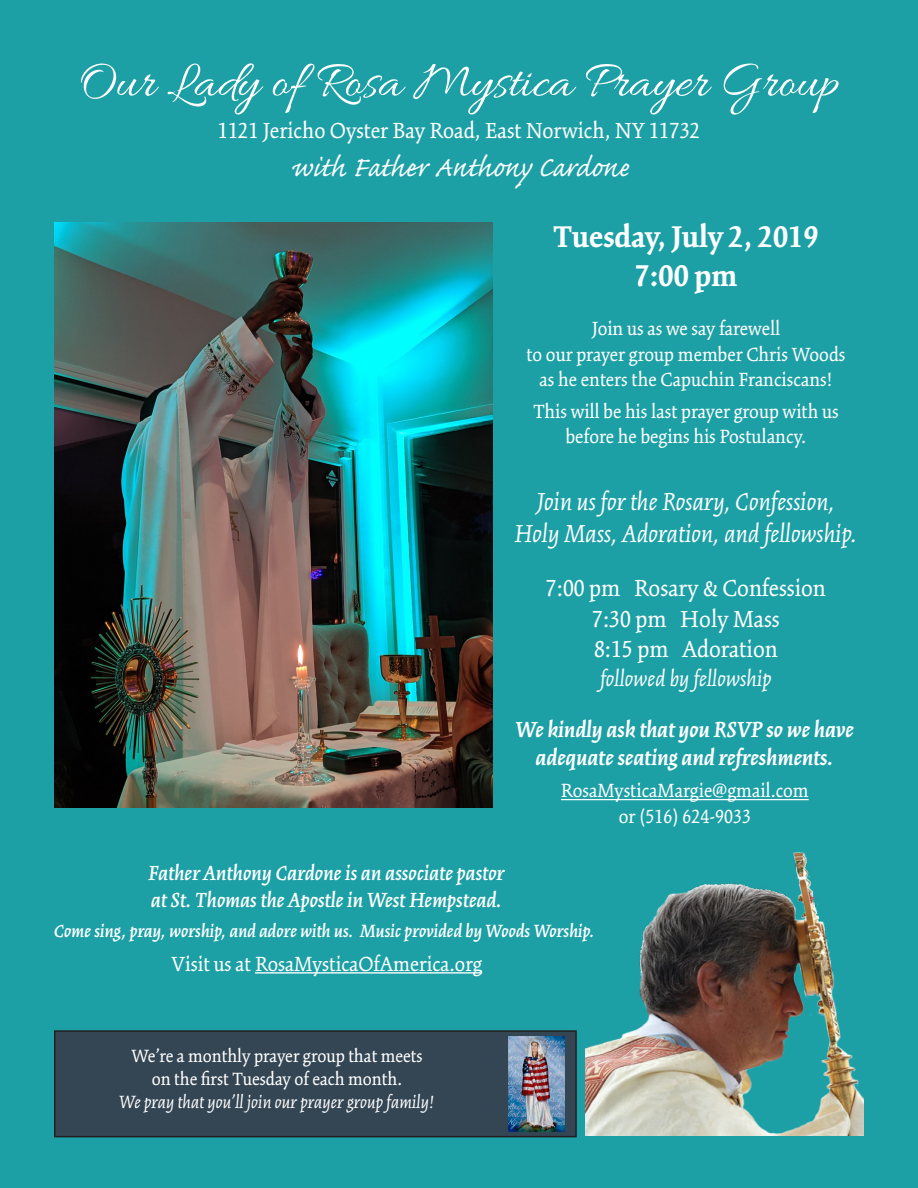
<style>
.page{position:relative;width:918px;height:1188px;background:#1ca0a5}
.page>*{position:absolute;margin:0;border:0;box-sizing:border-box;transform-origin:0 0}
.t1{font:52.5px "Allura";color:#fff}
.t2{font:36px "Caflisch Script Pro";color:#fff}
.t3{font:700 33px "Kinesis Pro 3";color:#fff}
.t4{font:italic 27px/32.4px "Kinesis Pro 3";color:#fff;text-align:center}
.t5{font:25.5px/30.6px "Kinesis Pro 3";color:#fff}
.t6{font:italic 700 24px/28.8px "Kinesis Pro 3";color:#fff;text-align:center}
.t7{font:24px "Kinesis Pro 3";color:#fff}
.t8{font:italic 24px "Kinesis Pro 3";color:#fff}
.t9{font:italic 600 22.5px/27px "Kinesis Pro 3";color:#fff}
.t10{font:22.5px "Kinesis Pro 3";color:#fff}
.t11{font:21px/25.2px "Kinesis Pro 3";color:#fff;text-align:center}
.t12{font:italic 600 19.5px "Kinesis Pro 3";color:#fff}
.t13{font:19.5px/23.4px "Kinesis Pro 3";color:#fff;text-align:center}
.t14{font:italic 19.5px "Kinesis Pro 3";color:#fff}
</style>
<div class="page">
<div style="left:55px;top:1031px;width:521px;height:106px;background:#344654"></div>
<div style="left:54px;top:1030px;width:523px;height:107px;border:2px solid #231f20"></div>
<hr style="left:561px;top:799px;width:248px;height:1px;background:#fff">
<img style="left:508px;top:1036px;width:56px;height:95px">
<hr style="left:255px;top:972px;width:227px;height:2px;background:#fff">
<img style="left:586px;top:852px;width:278px;height:284px">
<img style="left:54px;top:222px;width:439px;height:586px">
<p class="t1" style="left:79px;top:52px;width:762px">Our Lady of Rosa Mystica Prayer Group</p>
<p class="t7" style="left:218px;top:116px;width:484px">1121 Jericho Oyster Bay Road, East Norwich, NY 11732</p>
<p class="t2" style="left:290px;top:149px;width:339px">with Father Anthony Cardone</p>
<p class="t3" style="left:553px;top:217px;width:267px">Tuesday, July 2, 2019</p>
<p class="t3" style="left:635px;top:256px;width:104px">7:00 pm</p>
<p class="t11" style="left:527px;top:316px;width:320px">Join us as we say farewell<br>to our prayer group member Chris Woods as he enters the Capuchin Franciscans!</p>
<p class="t11" style="left:533px;top:398px;width:307px">This will be his last prayer group with us before he begins his Postulancy.</p>
<p class="t4" style="left:515px;top:485px;width:344px">Join us for the Rosary, Confession,<br>Holy Mass, Adoration, and fellowship.</p>
<p class="t5" style="left:546px;top:573px;width:282px">7:00 pm Rosary &amp; Confession</p>
<p class="t5" style="left:592px;top:603px;width:189px">7:30 pm Holy Mass<br>8:15 pm Adoration</p>
<p class="t8" style="left:600px;top:665px;width:173px">followed by fellowship</p>
<p class="t6" style="left:516px;top:715px;width:340px">We kindly ask that you RSVP so we have adequate seating and refreshments.</p>
<p class="t11" style="left:561px;top:778px;width:249px">RosaMysticaMargie@gmail.com or (516) 624-9033</p>
<p class="t9" style="left:149px;top:859px;width:358px">Father Anthony Cardone is an associate pastor at St. Thomas the Apostle in West Hempstead.</p>
<p class="t12" style="left:54px;top:919px;width:542px">Come sing, pray, worship, and adore with us. Music provided by Woods Worship.</p>
<p class="t10" style="left:172px;top:950px;width:312px">Visit us at RosaMysticaOfAmerica.org</p>
<p class="t13" style="left:131px;top:1044px;width:293px">We’re a monthly prayer group that meets on the first Tuesday of each month.</p>
<p class="t14" style="left:119px;top:1091px;width:317px">We pray that you’ll join our prayer group family!</p>
</div>
